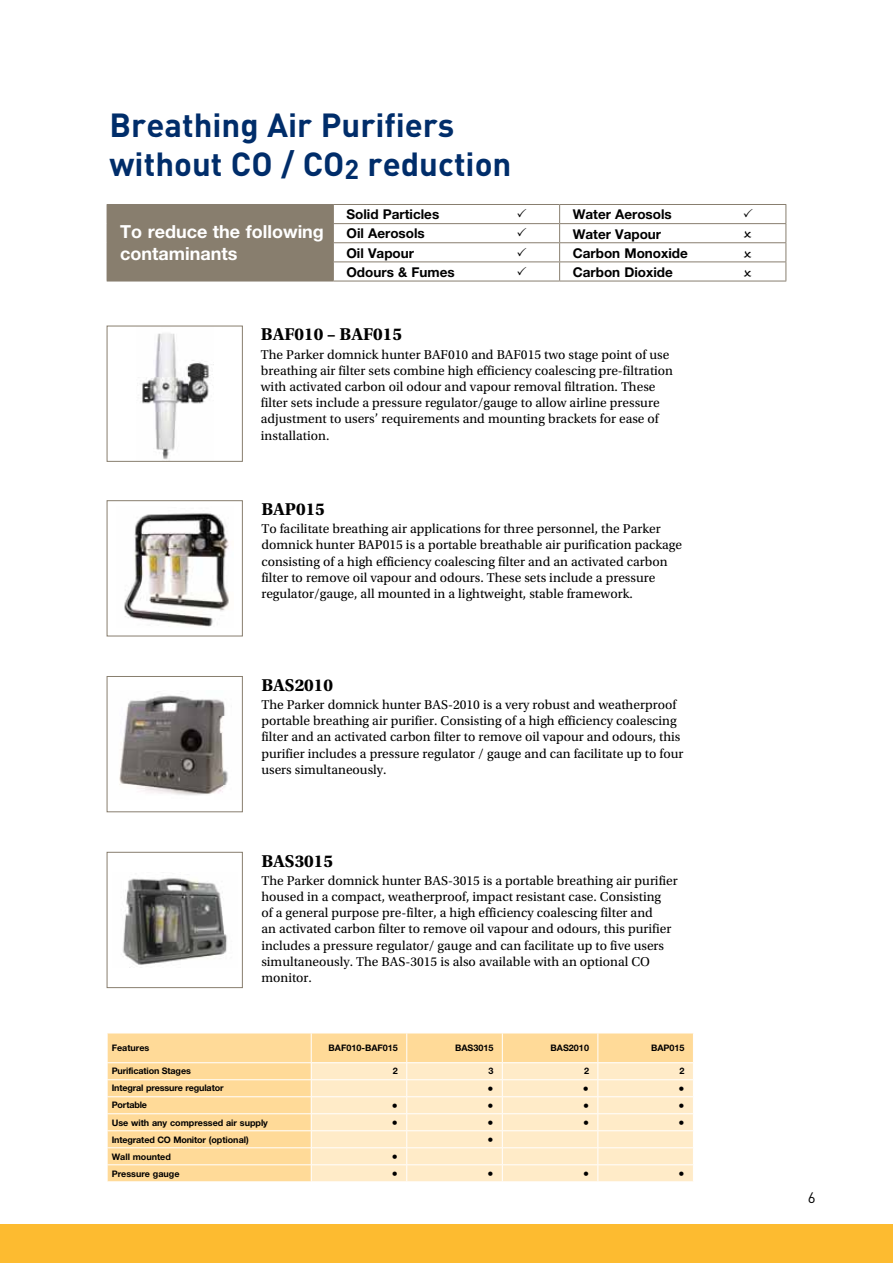
<style>
.page{position:relative;width:893px;height:1263px;background:#fff}
.page>*{position:absolute;margin:0;border:0;box-sizing:border-box;transform-origin:0 0}
.t1{font:700 33px/39.6px "DIN";color:#002d6a}
.t2{font:700 18px "Utopia Std";color:#000}
.t3{font:700 18px/21.6px "Helvetica Neue LT Std";color:#fff}
.t4{font:15px "DIN";color:#000}
.t5{font:13.5px/16.2px "Utopia Std";color:#000}
.t6{font:700 13.5px "Helvetica Neue LT Std";color:#000}
.t7{font:700 12px "Helvetica Neue LT Std";color:#000}
.t8{font:700 9px "Helvetica Neue LT Std";color:#000}
</style>
<div class="page">
<img style="left:141px;top:333px;width:69px;height:127px">
<div style="left:107px;top:326px;width:136px;height:136px;border:1px solid #887e6e"></div>
<img style="left:122px;top:878px;width:105px;height:87px">
<div style="left:107px;top:852px;width:136px;height:136px;border:1px solid #887e6e"></div>
<img style="left:119px;top:695px;width:109px;height:100px">
<div style="left:107px;top:676px;width:136px;height:136px;border:1px solid #887e6e"></div>
<img style="left:124px;top:513px;width:105px;height:114px">
<div style="left:107px;top:500px;width:136px;height:136px;border:1px solid #887e6e"></div>
<div style="left:108px;top:1033px;width:585px;height:148px;background:#ffda98"></div>
<svg style="left:312px;top:1063px;width:381px;height:118px;background:#ffebc9"></svg>
<hr style="left:107px;top:1062px;width:204px;height:1px;background:#fff">
<hr style="left:311px;top:1062px;width:96px;height:1px;background:#fff">
<hr style="left:407px;top:1062px;width:95px;height:1px;background:#fff">
<hr style="left:502px;top:1062px;width:96px;height:1px;background:#fff">
<hr style="left:598px;top:1062px;width:96px;height:1px;background:#fff">
<hr style="left:107px;top:1079px;width:204px;height:1px;background:#fff">
<hr style="left:311px;top:1079px;width:96px;height:1px;background:#fff">
<hr style="left:407px;top:1079px;width:95px;height:1px;background:#fff">
<hr style="left:502px;top:1079px;width:96px;height:1px;background:#fff">
<hr style="left:598px;top:1079px;width:96px;height:1px;background:#fff">
<hr style="left:107px;top:1096px;width:204px;height:1px;background:#fff">
<hr style="left:311px;top:1096px;width:96px;height:1px;background:#fff">
<hr style="left:407px;top:1096px;width:95px;height:1px;background:#fff">
<hr style="left:502px;top:1096px;width:96px;height:1px;background:#fff">
<hr style="left:598px;top:1096px;width:96px;height:1px;background:#fff">
<hr style="left:107px;top:1113px;width:204px;height:1px;background:#fff">
<hr style="left:311px;top:1113px;width:96px;height:1px;background:#fff">
<hr style="left:407px;top:1113px;width:95px;height:1px;background:#fff">
<hr style="left:502px;top:1113px;width:96px;height:1px;background:#fff">
<hr style="left:598px;top:1113px;width:96px;height:1px;background:#fff">
<hr style="left:107px;top:1130px;width:204px;height:1px;background:#fff">
<hr style="left:311px;top:1130px;width:96px;height:1px;background:#fff">
<hr style="left:407px;top:1130px;width:95px;height:1px;background:#fff">
<hr style="left:502px;top:1130px;width:96px;height:1px;background:#fff">
<hr style="left:598px;top:1130px;width:96px;height:1px;background:#fff">
<hr style="left:107px;top:1147px;width:204px;height:1px;background:#fff">
<hr style="left:311px;top:1147px;width:96px;height:1px;background:#fff">
<hr style="left:407px;top:1147px;width:95px;height:1px;background:#fff">
<hr style="left:502px;top:1147px;width:96px;height:1px;background:#fff">
<hr style="left:598px;top:1147px;width:96px;height:1px;background:#fff">
<hr style="left:107px;top:1164px;width:204px;height:1px;background:#fff">
<svg style="left:107px;top:1033px;width:1px;height:148px"></svg>
<hr style="left:311px;top:1164px;width:96px;height:1px;background:#fff">
<svg style="left:311px;top:1033px;width:1px;height:148px"></svg>
<hr style="left:407px;top:1164px;width:95px;height:1px;background:#fff">
<svg style="left:406px;top:1033px;width:1px;height:148px"></svg>
<hr style="left:502px;top:1164px;width:96px;height:1px;background:#fff">
<svg style="left:502px;top:1033px;width:1px;height:148px"></svg>
<hr style="left:598px;top:1164px;width:96px;height:1px;background:#fff">
<svg style="left:597px;top:1033px;width:1px;height:148px"></svg>
<div style="left:107px;top:204px;width:226px;height:77px;background:#887e6e"></div>
<hr style="left:107px;top:281px;width:226px;height:1px;background:#887e6f">
<hr style="left:333px;top:281px;width:227px;height:1px;background:#887e6f">
<hr style="left:560px;top:281px;width:226px;height:1px;background:#887e6f">
<div style="left:0;top:1225px;width:893px;height:38px;background:#fdbb30"></div>
<svg style="left:333px;top:204px;width:453px;height:77px"></svg>
<h1 class="t1" style="left:110px;top:104px;width:403px">Breathing Air Purifiers without CO / CO<sub>2</sub> reduction</h1>
<h2 class="t3" style="left:120px;top:221px;width:205px">To reduce the following contaminants</h2>
<p class="t6" style="left:346px;top:206px;width:94px">Solid Particles</p>
<p class="t6" style="left:573px;top:206px;width:101px">Water Aerosols</p>
<p class="t6" style="left:346px;top:225px;width:80px">Oil Aerosols</p>
<p class="t6" style="left:573px;top:226px;width:90px">Water Vapour</p>
<p class="t6" style="left:346px;top:244px;width:69px">Oil Vapour</p>
<p class="t6" style="left:573px;top:245px;width:117px">Carbon Monoxide</p>
<p class="t6" style="left:346px;top:263px;width:110px">Odours &amp; Fumes</p>
<p class="t6" style="left:573px;top:264px;width:102px">Carbon Dioxide</p>
<h2 class="t2" style="left:261px;top:324px;width:143px">BAF010 – BAF015</h2>
<p class="t5" style="left:261px;top:346px;width:414px">The Parker domnick hunter BAF010 and BAF015 two stage point of use breathing air filter sets combine high efficiency coalescing pre-filtration with activated carbon oil odour and vapour removal filtration. These filter sets include a pressure regulator/gauge to allow airline pressure adjustment to users’ requirements and mounting brackets for ease of installation.</p>
<h2 class="t2" style="left:261px;top:499px;width:65px">BAP015</h2>
<p class="t5" style="left:261px;top:521px;width:422px">To facilitate breathing air applications for three personnel, the Parker domnick hunter BAP015 is a portable breathable air purification package consisting of a high efficiency coalescing filter and an activated carbon filter to remove oil vapour and odours. These sets include a pressure regulator/gauge, all mounted in a lightweight, stable framework.</p>
<h2 class="t2" style="left:261px;top:674px;width:73px">BAS2010</h2>
<p class="t5" style="left:261px;top:697px;width:423px">The Parker domnick hunter BAS-2010 is a very robust and weatherproof portable breathing air purifier. Consisting of a high efficiency coalescing filter and an activated carbon filter to remove oil vapour and odours, this purifier includes a pressure regulator / gauge and can facilitate up to four users simultaneously.</p>
<h2 class="t2" style="left:261px;top:850px;width:73px">BAS3015</h2>
<p class="t5" style="left:261px;top:873px;width:418px">The Parker domnick hunter BAS-3015 is a portable breathing air purifier housed in a compact, weatherproof, impact resistant case. Consisting<br>of a general purpose pre-filter, a high efficiency coalescing filter and<br>an activated carbon filter to remove oil vapour and odours, this purifier includes a pressure regulator/ gauge and can facilitate up to five users simultaneously. The BAS-3015 is also available with an optional CO monitor.</p>
<p class="t8" style="left:112px;top:1042px;width:39px">Features</p>
<p class="t8" style="left:329px;top:1042px;width:71px">BAF010-BAF015</p>
<p class="t8" style="left:455px;top:1042px;width:40px">BAS3015</p>
<p class="t8" style="left:551px;top:1042px;width:40px">BAS2010</p>
<p class="t8" style="left:651px;top:1042px;width:35px">BAP015</p>
<p class="t8" style="left:112px;top:1066px;width:81px">Purification Stages</p>
<p class="t8" style="left:393px;top:1066px;width:7px">2</p>
<p class="t8" style="left:488px;top:1066px;width:7px">3</p>
<p class="t8" style="left:584px;top:1066px;width:7px">2</p>
<p class="t8" style="left:679px;top:1066px;width:7px">2</p>
<p class="t8" style="left:112px;top:1083px;width:113px">Integral pressure regulator</p>
<p class="t7" style="left:487px;top:1081px;width:8px">•</p>
<p class="t7" style="left:583px;top:1081px;width:8px">•</p>
<p class="t7" style="left:678px;top:1081px;width:8px">•</p>
<p class="t8" style="left:112px;top:1100px;width:37px">Portable</p>
<p class="t7" style="left:392px;top:1098px;width:8px">•</p>
<p class="t7" style="left:487px;top:1098px;width:8px">•</p>
<p class="t7" style="left:583px;top:1098px;width:8px">•</p>
<p class="t7" style="left:678px;top:1098px;width:8px">•</p>
<p class="t8" style="left:112px;top:1117px;width:158px">Use with any compressed air supply</p>
<p class="t7" style="left:392px;top:1115px;width:8px">•</p>
<p class="t7" style="left:487px;top:1115px;width:8px">•</p>
<p class="t7" style="left:583px;top:1115px;width:8px">•</p>
<p class="t7" style="left:678px;top:1115px;width:8px">•</p>
<p class="t8" style="left:112px;top:1134px;width:139px">Integrated CO Monitor (optional)</p>
<p class="t7" style="left:487px;top:1132px;width:8px">•</p>
<p class="t8" style="left:112px;top:1151px;width:61px">Wall mounted</p>
<p class="t7" style="left:392px;top:1149px;width:8px">•</p>
<p class="t8" style="left:112px;top:1168px;width:69px">Pressure gauge</p>
<p class="t7" style="left:392px;top:1166px;width:8px">•</p>
<p class="t7" style="left:487px;top:1166px;width:8px">•</p>
<p class="t7" style="left:583px;top:1166px;width:8px">•</p>
<p class="t7" style="left:678px;top:1166px;width:8px">•</p>
<p class="t4" style="left:808px;top:1188px;width:9px">6</p>
</div>
